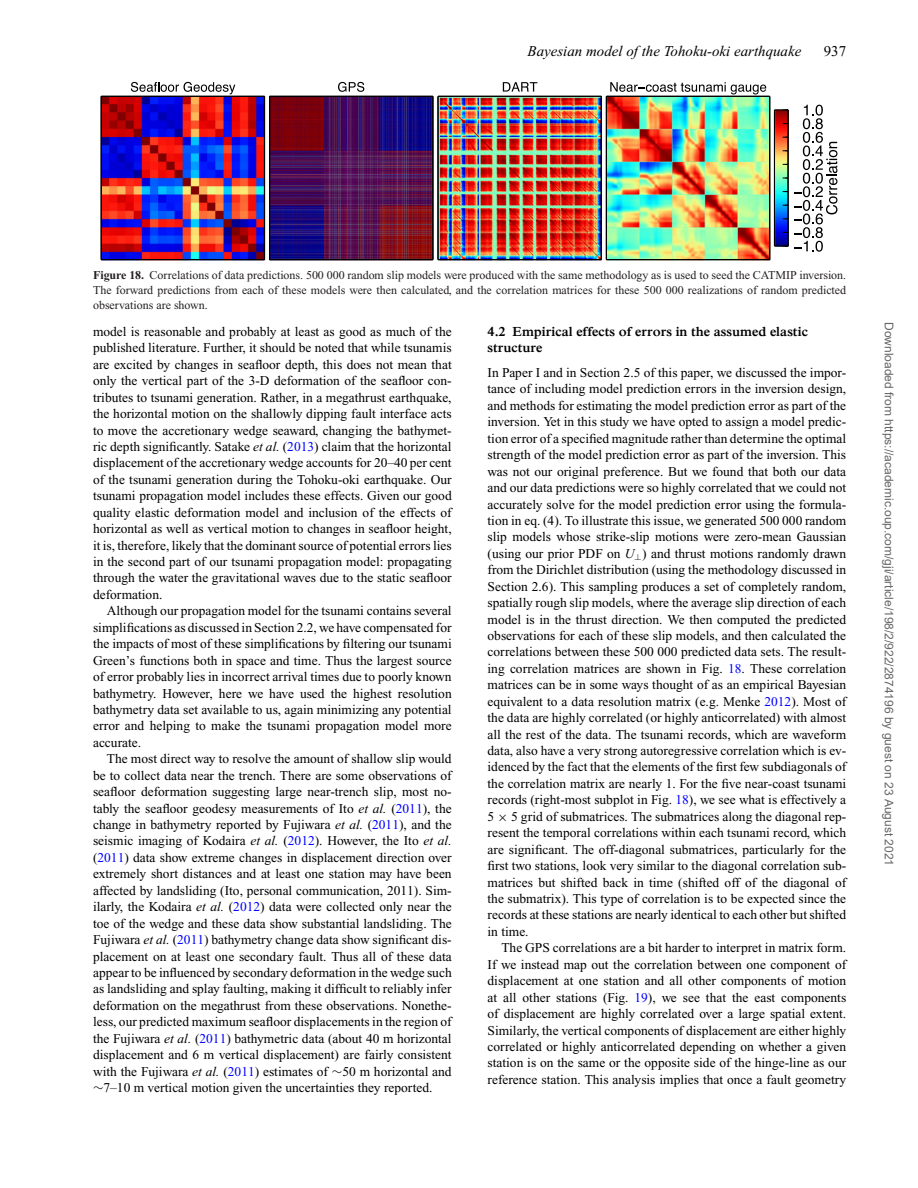
<style>
.page{position:relative;width:918px;height:1188px;background:#fff}
.page>*{position:absolute;margin:0;border:0;box-sizing:border-box;transform-origin:0 0}
.t1{font:italic 15px "Times New Roman";color:#000}
.t2{font:15px "Times New Roman";color:#000}
.t3{font:13.5px/16.5px "Times New Roman";color:#000;text-align:justify}
.t4{font:600 13.5px/16.5px "Times NRMT";color:#000}
.t5{font:12px/15px "Times New Roman";color:#231f20;text-align:justify}
.t6{font:12px "Arial";color:#666}
.s1{font-weight:700}
.s2{font-style:italic}
.s3{color:#00f}
.s4{font-family:"MTSY"}
</style>
<div class="page">
<img style="left:102px;top:96px;width:687px;height:164px">
<svg style="left:131px;top:82px;width:104px;height:12px"></svg>
<hr style="left:101px;top:96px;width:1px;height:164px;background:#000">
<hr style="left:264px;top:96px;width:1px;height:164px;background:#000">
<hr style="left:101px;top:259px;width:164px;height:1px;background:#000">
<hr style="left:101px;top:96px;width:164px;height:1px;background:#000">
<svg style="left:338px;top:82px;width:26px;height:10px"></svg>
<hr style="left:269px;top:96px;width:1px;height:164px;background:#000">
<hr style="left:432px;top:96px;width:1px;height:164px;background:#000">
<hr style="left:270px;top:259px;width:163px;height:1px;background:#000">
<hr style="left:270px;top:96px;width:163px;height:1px;background:#000">
<svg style="left:503px;top:82px;width:34px;height:10px"></svg>
<hr style="left:437px;top:96px;width:2px;height:164px;background:#000">
<hr style="left:601px;top:96px;width:1px;height:164px;background:#000">
<hr style="left:438px;top:259px;width:163px;height:1px;background:#000">
<hr style="left:438px;top:96px;width:163px;height:1px;background:#000">
<svg style="left:610px;top:82px;width:156px;height:12px"></svg>
<hr style="left:606px;top:96px;width:1px;height:164px;background:#000">
<hr style="left:769px;top:96px;width:1px;height:164px;background:#000">
<hr style="left:606px;top:259px;width:164px;height:1px;background:#000">
<hr style="left:606px;top:96px;width:164px;height:1px;background:#000">
<hr style="left:774px;top:110px;width:1px;height:136px;background:#000">
<hr style="left:788px;top:110px;width:1px;height:136px;background:#000">
<svg style="left:774px;top:245px;width:14px;height:2px"></svg>
<svg style="left:774px;top:109px;width:14px;height:2px"></svg>
<svg style="left:794px;top:105px;width:43px;height:147px"></svg>
<p class="t1" style="left:528px;top:45px;width:275px">Bayesian model of the Tohoku-oki earthquake</p>
<p class="t2" style="left:824px;top:45px;width:24px">937</p>
<p class="t5" style="left:93px;top:269px;width:755px"><span class="s1">Figure 18.</span> Correlations of data predictions. 500 000 random slip models were produced with the same methodology as is used to seed the CATMIP inversion.<br>The forward predictions from each of these models were then calculated, and the correlation matrices for these 500 000 realizations of random predicted observations are shown.</p>
<p class="t3" style="left:93px;top:324px;width:360px">model is reasonable and probably at least as good as much of the published literature. Further, it should be noted that while tsunamis are excited by changes in seafloor depth, this does not mean that only the vertical part of the 3-D deformation of the seafloor con&shy;tributes to tsunami generation. Rather, in a megathrust earthquake, the horizontal motion on the shallowly dipping fault interface acts to move the accretionary wedge seaward, changing the bathymet&shy;ric depth significantly. Satake <span class="s2">et al.</span> (<span class="s3">2013</span>) claim that the horizontal displacement of the accretionary wedge accounts for 20–40 per cent of the tsunami generation during the Tohoku-oki earthquake. Our tsunami propagation model includes these effects. Given our good quality elastic deformation model and inclusion of the effects of horizontal as well as vertical motion to changes in seafloor height, it is, therefore, likely that the dominant source of potential errors lies in the second part of our tsunami propagation model: propagating through the water the gravitational waves due to the static seafloor deformation.</p>
<p class="t3" style="left:93px;top:604px;width:360px;text-indent:14px">Although our propagation model for the tsunami contains several simplifications as discussed in Section 2.2, we have compensated for the impacts of most of these simplifications by filtering our tsunami Green’s functions both in space and time. Thus the largest source of error probably lies in incorrect arrival times due to poorly known bathymetry. However, here we have used the highest resolution bathymetry data set available to us, again minimizing any potential error and helping to make the tsunami propagation model more accurate.</p>
<p class="t3" style="left:93px;top:752px;width:360px;text-indent:14px">The most direct way to resolve the amount of shallow slip would be to collect data near the trench. There are some observations of seafloor deformation suggesting large near-trench slip, most no&shy;tably the seafloor geodesy measurements of Ito <span class="s2">et al.</span> (<span class="s3">2011</span>), the change in bathymetry reported by Fujiwara <span class="s2">et al.</span> (<span class="s3">2011</span>), and the seismic imaging of Kodaira <span class="s2">et al.</span> (<span class="s3">2012</span>). However, the Ito <span class="s2">et al. </span>(<span class="s3">2011</span>) data show extreme changes in displacement direction over extremely short distances and at least one station may have been affected by landsliding (Ito, personal communication, 2011). Sim&shy;ilarly, the Kodaira <span class="s2">et al.</span> (<span class="s3">2012</span>) data were collected only near the toe of the wedge and these data show substantial landsliding. The Fujiwara <span class="s2">et al.</span> (<span class="s3">2011</span>) bathymetry change data show significant dis&shy;placement on at least one secondary fault. Thus all of these data appear to be influenced by secondary deformation in the wedge such as landsliding and splay faulting, making it difficult to reliably infer deformation on the megathrust from these observations. Nonethe&shy;less, our predicted maximum seafloor displacements in the region of the Fujiwara <span class="s2">et al.</span> (<span class="s3">2011</span>) bathymetric data (about 40 m horizontal displacement and 6 m vertical displacement) are fairly consistent with the Fujiwara <span class="s2">et al.</span> (<span class="s3">2011</span>) estimates of <span class="s4">∼</span>50 m horizontal and <span class="s4">∼</span>7–10 m vertical motion given the uncertainties they reported.</p>
<p class="t4" style="left:488px;top:324px;width:322px">4.2 Empirical effects of errors in the assumed elastic structure</p>
<p class="t3" style="left:488px;top:365px;width:360px">In Paper I and in Section 2.5 of this paper, we discussed the impor&shy;tance of including model prediction errors in the inversion design, and methods for estimating the model prediction error as part of the inversion. Yet in this study we have opted to assign a model predic&shy;tion error of a specified magnitude rather than determine the optimal strength of the model prediction error as part of the inversion. This was not our original preference. But we found that both our data and our data predictions were so highly correlated that we could not accurately solve for the model prediction error using the formula&shy;tion in eq. (4). To illustrate this issue, we generated 500 000 random slip models whose strike-slip motions were zero-mean Gaussian (using our prior PDF on <span class="s2">U</span><sub>⊥</sub>) and thrust motions randomly drawn from the Dirichlet distribution (using the methodology discussed in Section 2.6). This sampling produces a set of completely random, spatially rough slip models, where the average slip direction of each model is in the thrust direction. We then computed the predicted observations for each of these slip models, and then calculated the correlations between these 500 000 predicted data sets. The result&shy;ing correlation matrices are shown in Fig. <span class="s3">18</span>. These correlation matrices can be in some ways thought of as an empirical Bayesian equivalent to a data resolution matrix (e.g. Menke <span class="s3">2012</span>). Most of the data are highly correlated (or highly anticorrelated) with almost all the rest of the data. The tsunami records, which are waveform data, also have a very strong autoregressive correlation which is ev&shy;idenced by the fact that the elements of the first few subdiagonals of the correlation matrix are nearly 1. For the five near-coast tsunami records (right-most subplot in Fig. <span class="s3">18</span>), we see what is effectively a 5 <span class="s4">×</span> 5 grid of submatrices. The submatrices along the diagonal rep&shy;resent the temporal correlations within each tsunami record, which are significant. The off-diagonal submatrices, particularly for the first two stations, look very similar to the diagonal correlation sub&shy;matrices but shifted back in time (shifted off of the diagonal of the submatrix). This type of correlation is to be expected since the records at these stations are nearly identical to each other but shifted in time.</p>
<p class="t3" style="left:488px;top:941px;width:360px;text-indent:14px">The GPS correlations are a bit harder to interpret in matrix form.<br>If we instead map out the correlation between one component of displacement at one station and all other components of motion at all other stations (Fig. <span class="s3">19</span>), we see that the east components of displacement are highly correlated over a large spatial extent.<br>Similarly, the vertical components of displacement are either highly correlated or highly anticorrelated depending on whether a given station is on the same or the opposite side of the hinge-line as our reference station. This analysis implies that once a fault geometry</p>
<p class="t6" style="left:893px;top:322px;width:545px;rotate:90deg">Downloaded from https://academic.oup.com/gji/article/198/2/922/2874196 by guest on 23 August 2021</p>
</div>
